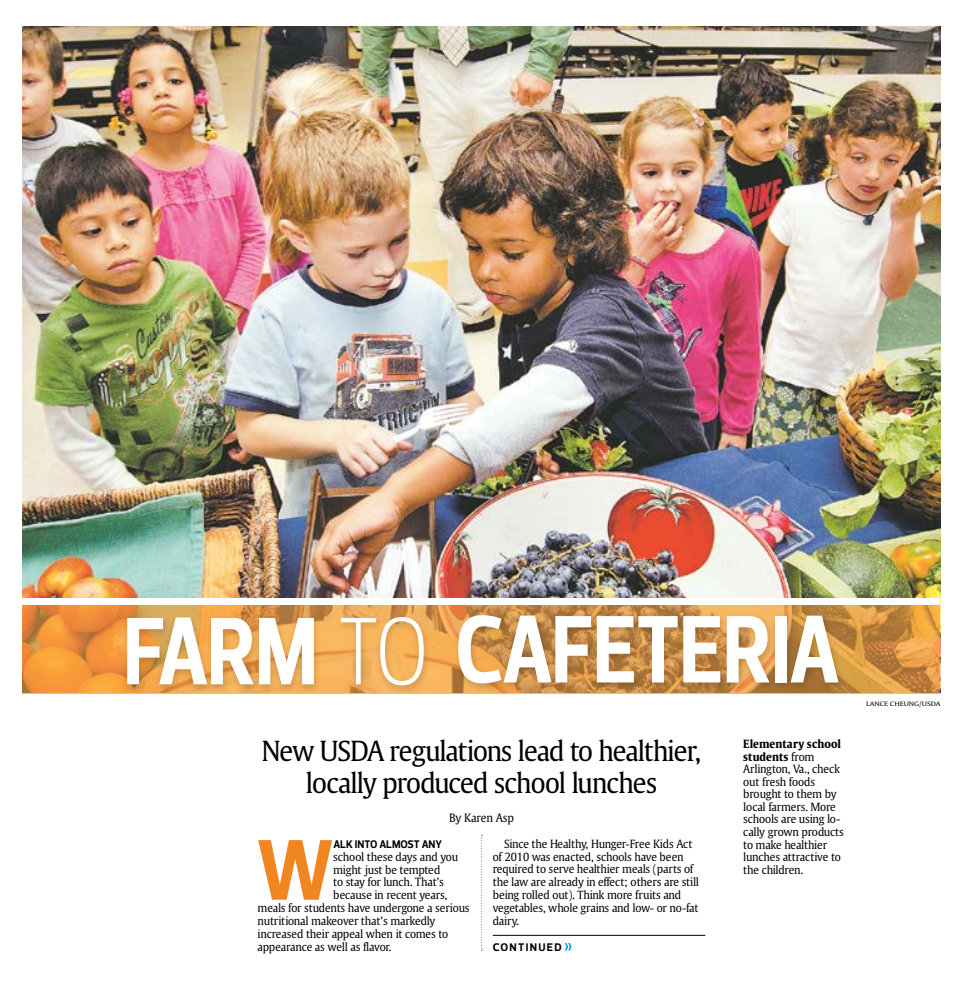
<style>
.page{position:relative;width:963px;height:981px;background:#fff}
.page>*{position:absolute;margin:0;border:0;box-sizing:border-box;transform-origin:0 0}
.t1{font:700 97.5px "Prelo Condensed";letter-spacing:-.005em;color:#fff}
.t2{font:700 87px "Prelo";color:#f08521;scale:.95 1}
.t3{font:27.5px/31.2px "USAT Roman";letter-spacing:-.04em;color:#000;text-align:center;scale:.95 1}
.t4{font:11.5px "USAT Roman";letter-spacing:-.015em;color:#000;scale:.95 1}
.t5{font:11.25px/12.5px "USAT Roman";letter-spacing:-.015em;color:#000;scale:.95 1}
.t6{font:700 11.25px "Prelo";letter-spacing:.005em;color:#000;scale:.95 1}
.t7{font:700 11.25px "Prelo";letter-spacing:.115em;color:#000}
.t8{font:6.25px "USAT Roman Compact";color:#000}
.s1{font-weight:300}
.s2{font-weight:700}
</style>
<div class="page">
<img style="left:22px;top:27px;width:918px;height:571px">
<svg style="left:22px;top:605px;width:918px;height:88px;background:#de9341"></svg>
<div style="left:122px;top:611px;width:724px;height:84px;background:#000;opacity:.2"></div>
<hr style="left:492px;top:934px;width:213px;height:1px;background:#000">
<svg style="left:565px;top:943px;width:6px;height:7px"></svg>
<svg style="left:481px;top:835px;width:1px;height:115px"></svg>
<h1 class="t1" style="left:123px;top:589px;width:718px">FARM <span class="s1">TO</span> CAFETERIA</h1>
<h3 class="t3" style="left:261px;top:735px;width:464px">New USDA regulations lead to healthier, locally produced school lunches</h3>
<p class="t4" style="left:449px;top:810px;width:70px">By Karen Asp</p>
<h2 class="t2" style="left:256px;top:816px;width:83px">W</h2>
<p class="t6" style="left:333px;top:836px;width:116px">ALK INTO ALMOST ANY</p>
<p class="t5" style="left:333px;top:849px;width:133px">school these days and you</p>
<p class="t5" style="left:333px;top:862px;width:114px">might just be tempted</p>
<p class="t5" style="left:333px;top:875px;width:118px">to stay for lunch. That’s</p>
<p class="t5" style="left:333px;top:888px;width:121px">because in recent years,</p>
<p class="t5" style="left:257px;top:901px;width:225px">meals for students have undergone a serious</p>
<p class="t5" style="left:257px;top:914px;width:188px">nutritional makeover that’s markedly</p>
<p class="t5" style="left:257px;top:927px;width:202px">increased their appeal when it comes to</p>
<p class="t5" style="left:257px;top:940px;width:142px">appearance as well as flavor.</p>
<p class="t5" style="left:492px;top:836px;width:219px;line-height:12.9px;text-indent:11px">Since the Healthy, Hunger-Free Kids Act of 2010 was enacted, schools have been required to serve healthier meals (parts of the law are already in effect; others are still being rolled out). Think more fruits and vegetables, whole grains and low- or no-fat dairy.</p>
<p class="t7" style="left:492px;top:939px;width:70px">CONTINUED</p>
<p class="t5" style="left:743px;top:737px;width:107px"><span class="s2">Elementary school students</span> from<br>Arlington, Va., check out fresh foods brought to them by local farmers. More schools are using lo&shy;cally grown products to make healthier lunches attractive to the children.</p>
<p class="t8" style="left:865px;top:699px;width:76px">LANCE CHEUNG/USDA</p>
</div>
